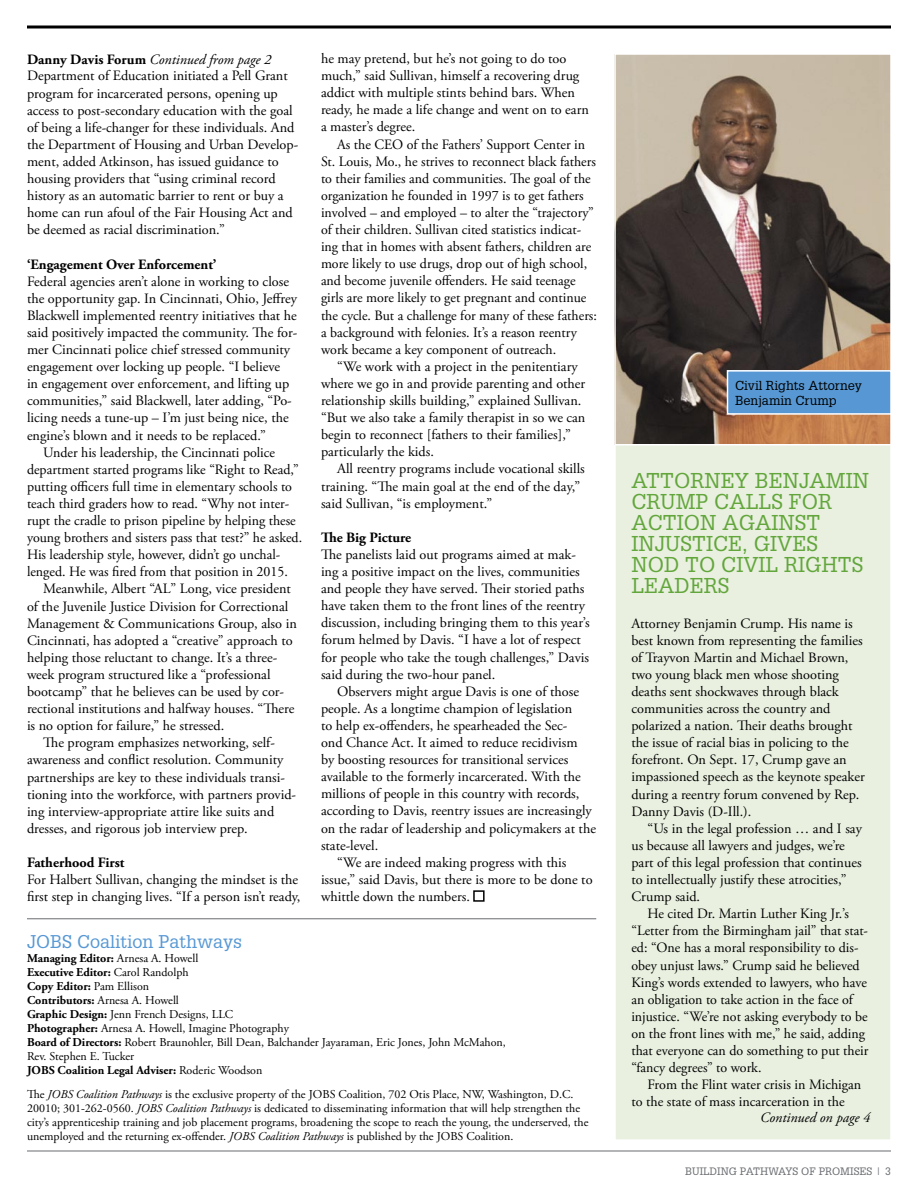
<style>
.page{position:relative;width:918px;height:1188px;background:#fff}
.page>*{position:absolute;margin:0;border:0;box-sizing:border-box;transform-origin:0 0}
.t1{font:21px/21px "Glypha LT Std";color:#63a63c}
.t2{font:18px "Glypha LT Std";color:#5798d4}
.body_text{font:14.25px/17.1px "Adobe Garamond Pro";color:#000}
.body_text-2{font:700 14.25px "Adobe Garamond Pro";color:#000}
.Continued_from{font:italic 14.25px "Adobe Garamond Pro";color:#000}
.Continued_on{font:italic 14.25px "Adobe Garamond Pro";color:#000}
.t3{font:12.75px/15.3px "Glypha LT Std";color:#000}
.masthead_text{font:12px/14px "Adobe Garamond Pro";color:#000}
.masthead_text-2{font:700 12px "Adobe Garamond Pro";color:#000}
.footer_right{font:10.5px "Glypha LT Std";color:#696c70}
.s1{font-weight:700;font-style:normal}
.s2{font-weight:400}
.s3{font-weight:700}
.s4{font-style:italic}
</style>
<div class="page">
<div style="left:473px;top:890px;width:12px;height:12px;border:2px solid #000"></div>
<hr style="left:27px;top:26px;width:864px;height:3px;background:#000">
<hr style="left:27px;top:1151px;width:864px;height:1px;background:#696c70">
<hr style="left:27px;top:918px;width:569px;height:1px;background:#696c70">
<div style="left:615px;top:53px;width:276px;height:1087px;background:#e9f0e0"></div>
<img style="left:617px;top:56px;width:272px;height:386px">
<div style="left:614px;top:53px;width:278px;height:392px;border:2px solid #fff"></div>
<div style="left:728px;top:371px;width:163px;height:43px;background:#5798d4"></div>
<div style="left:727px;top:370px;width:165px;height:45px;border:2px solid #fff"></div>
<p class="Continued_from" style="left:27px;top:51px;width:246px"><span class="s1">Danny Davis Forum</span> Continued from page 2</p>
<p class="body_text" style="left:27px;top:68px;width:273px">Department of Education initiated a Pell Grant program for incarcerated persons, opening up access to post-secondary education with the goal of being a life-changer for these individuals. And the Department of Housing and Urban Develop&shy;ment, added Atkinson, has issued guidance to housing providers that “using criminal record history as an automatic barrier to rent or buy a home can run afoul of the Fair Housing Act and be deemed as racial discrimination.”</p>
<p class="body_text-2" style="left:27px;top:256px;width:191px">‘Engagement Over Enforcement’</p>
<p class="body_text" style="left:27px;top:273px;width:272px">Federal agencies aren’t alone in working to close the opportunity gap. In Cincinnati, Ohio, Jeffrey Blackwell implemented reentry initiatives that he said positively impacted the community. The for&shy;mer Cincinnati police chief stressed community engagement over locking up people. “I believe<br>in engagement over enforcement, and lifting up communities,” said Blackwell, later adding, “Po&shy;licing needs a tune-up – I’m just being nice, the engine’s blown and it needs to be replaced.”</p>
<p class="body_text" style="left:27px;top:444px;width:277px;text-indent:16px">Under his leadership, the Cincinnati police department started programs like “Right to Read,” putting officers full time in elementary schools to teach third graders how to read. “Why not inter&shy;rupt the cradle to prison pipeline by helping these young brothers and sisters pass that test?” he asked.<br>His leadership style, however, didn’t go unchal&shy;lenged. He was fired from that position in 2015.</p>
<p class="body_text" style="left:27px;top:581px;width:271px;text-indent:16px">Meanwhile, Albert “AL” Long, vice president of the Juvenile Justice Division for Correctional Management &amp; Communications Group, also in Cincinnati, has adopted a “creative” approach to helping those reluctant to change. It’s a three&shy;week program structured like a “professional bootcamp” that he believes can be used by cor&shy;rectional institutions and halfway houses. “There is no option for failure,” he stressed.</p>
<p class="body_text" style="left:27px;top:735px;width:271px;text-indent:16px">The program emphasizes networking, self&shy;awareness and conflict resolution. Community partnerships are key to these individuals transi&shy;tioning into the workforce, with partners provid&shy;ing interview-appropriate attire like suits and dresses, and rigorous job interview prep.</p>
<p class="body_text-2" style="left:27px;top:854px;width:99px">Fatherhood First</p>
<p class="body_text" style="left:27px;top:872px;width:275px">For Halbert Sullivan, changing the mindset is the first step in changing lives. “If a person isn’t ready,</p>
<p class="body_text" style="left:321px;top:50px;width:269px">he may pretend, but he’s not going to do too much,” said Sullivan, himself a recovering drug addict with multiple stints behind bars. When ready, he made a life change and went on to earn a master’s degree.</p>
<p class="body_text" style="left:321px;top:136px;width:277px;text-indent:16px">As the CEO of the Fathers’ Support Center in St. Louis, Mo., he strives to reconnect black fathers to their families and communities. The goal of the organization he founded in 1997 is to get fathers involved – and employed – to alter the “trajectory” of their children. Sullivan cited statistics indicat&shy;ing that in homes with absent fathers, children are more likely to use drugs, drop out of high school, and become juvenile offenders. He said teenage girls are more likely to get pregnant and continue the cycle. But a challenge for many of these fathers: a background with felonies. It’s a reason reentry work became a key component of outreach.</p>
<p class="body_text" style="left:321px;top:358px;width:266px;text-indent:16px">“We work with a project in the penitentiary where we go in and provide parenting and other relationship skills building,” explained Sullivan. “But we also take a family therapist in so we can begin to reconnect [fathers to their families],” particularly the kids.</p>
<p class="body_text" style="left:321px;top:461px;width:265px;text-indent:16px">All reentry programs include vocational skills training. “The main goal at the end of the day,” said Sullivan, “is employment.”</p>
<p class="body_text-2" style="left:321px;top:529px;width:92px">The Big Picture</p>
<p class="body_text" style="left:321px;top:546px;width:270px">The panelists laid out programs aimed at mak&shy;ing a positive impact on the lives, communities and people they have served. Their storied paths have taken them to the front lines of the reentry discussion, including bringing them to this year’s forum helmed by Davis. “I have a lot of respect for people who take the tough challenges,” Davis said during the two-hour panel.</p>
<p class="body_text" style="left:321px;top:683px;width:276px;text-indent:16px">Observers might argue Davis is one of those people. As a longtime champion of legislation<br>to help ex-offenders, he spearheaded the Sec-<br>ond Chance Act. It aimed to reduce recidivism<br>by boosting resources for transitional services available to the formerly incarcerated. With the millions of people in this country with records, according to Davis, reentry issues are increasingly on the radar of leadership and policymakers at the state-level.</p>
<p class="body_text" style="left:321px;top:854px;width:273px;text-indent:16px">“We are indeed making progress with this issue,” said Davis, but there is more to be done to whittle down the numbers.</p>
<p class="t2" style="left:27px;top:931px;width:217px">JOBS Coalition Pathways</p>
<p class="masthead_text-2" style="left:27px;top:952px;width:173px">Managing Editor: <span class="s2">Arnesa A. Howell</span></p>
<p class="masthead_text-2" style="left:27px;top:966px;width:163px">Executive Editor: <span class="s2">Carol Randolph</span></p>
<p class="masthead_text-2" style="left:27px;top:980px;width:124px">Copy Editor: <span class="s2">Pam Ellison</span></p>
<p class="masthead_text" style="left:27px;top:994px;width:153px"><span class="s3">Contributors:</span> Arnesa A. Howell</p>
<p class="masthead_text" style="left:27px;top:1008px;width:208px"><span class="s3">Graphic Design:</span> Jenn French Designs, LLC</p>
<p class="masthead_text" style="left:27px;top:1022px;width:263px"><span class="s3">Photographer:</span> Arnesa A. Howell, Imagine Photography</p>
<p class="masthead_text" style="left:27px;top:1036px;width:480px"><span class="s3">Board of Directors:</span> Robert Braunohler, Bill Dean, Balchander Jayaraman, Eric Jones, John McMahon,<br>Rev. Stephen E. Tucker</p>
<p class="masthead_text-2" style="left:27px;top:1063px;width:237px">JOBS Coalition Legal Adviser: <span class="s2">Roderic Woodson</span></p>
<p class="masthead_text" style="left:27px;top:1088px;width:563px">The <span class="s4">JOBS Coalition Pathways</span> is the exclusive property of the JOBS Coalition, 702 Otis Place, NW, Washington, D.C.<br>20010; 301-262-0560. <span class="s4">JOBS Coalition Pathways</span> is dedicated to disseminating information that will help strengthen the city’s apprenticeship training and job placement programs, broadening the scope to reach the young, the underserved, the unemployed and the returning ex-offender. <span class="s4">JOBS Coalition Pathways</span> is published by the JOBS Coalition.</p>
<p class="t3" style="left:735px;top:377px;width:128px">Civil Rights Attorney<br>Benjamin Crump</p>
<p class="t1" style="left:631px;top:470px;width:239px">ATTORNEY BENJAMIN<br>CRUMP CALLS FOR<br>ACTION AGAINST<br>INJUSTICE, GIVES<br>NOD TO CIVIL RIGHTS<br>LEADERS</p>
<p class="body_text" style="left:631px;top:615px;width:235px">Attorney Benjamin Crump. His name is best known from representing the families of Trayvon Martin and Michael Brown, two young black men whose shooting deaths sent shockwaves through black communities across the country and polarized a nation. Their deaths brought the issue of racial bias in policing to the forefront. On Sept. 17, Crump gave an impassioned speech as the keynote speaker during a reentry forum convened by Rep.<br>Danny Davis (D-Ill.).</p>
<p class="body_text" style="left:631px;top:820px;width:232px;text-indent:16px">“Us in the legal profession … and I say us because all lawyers and judges, we’re part of this legal profession that continues to intellectually justify these atrocities,” Crump said.</p>
<p class="body_text" style="left:631px;top:906px;width:239px;text-indent:16px">He cited Dr. Martin Luther King Jr.’s “Letter from the Birmingham jail” that stat&shy;ed: “One has a moral responsibility to dis&shy;obey unjust laws.” Crump said he believed King’s words extended to lawyers, who have an obligation to take action in the face of injustice. “We’re not asking everybody to be on the front lines with me,” he said, adding that everyone can do something to put their “fancy degrees” to work.</p>
<p class="body_text" style="left:631px;top:1077px;width:231px;text-indent:16px">From the Flint water crisis in Michigan to the state of mass incarceration in the</p>
<p class="Continued_on" style="left:760px;top:1109px;width:111px">Continued on page 4</p>
<p class="footer_right" style="left:685px;top:1164px;width:207px">BUILDING PATHWAYS OF PROMISES | 3</p>
</div>
